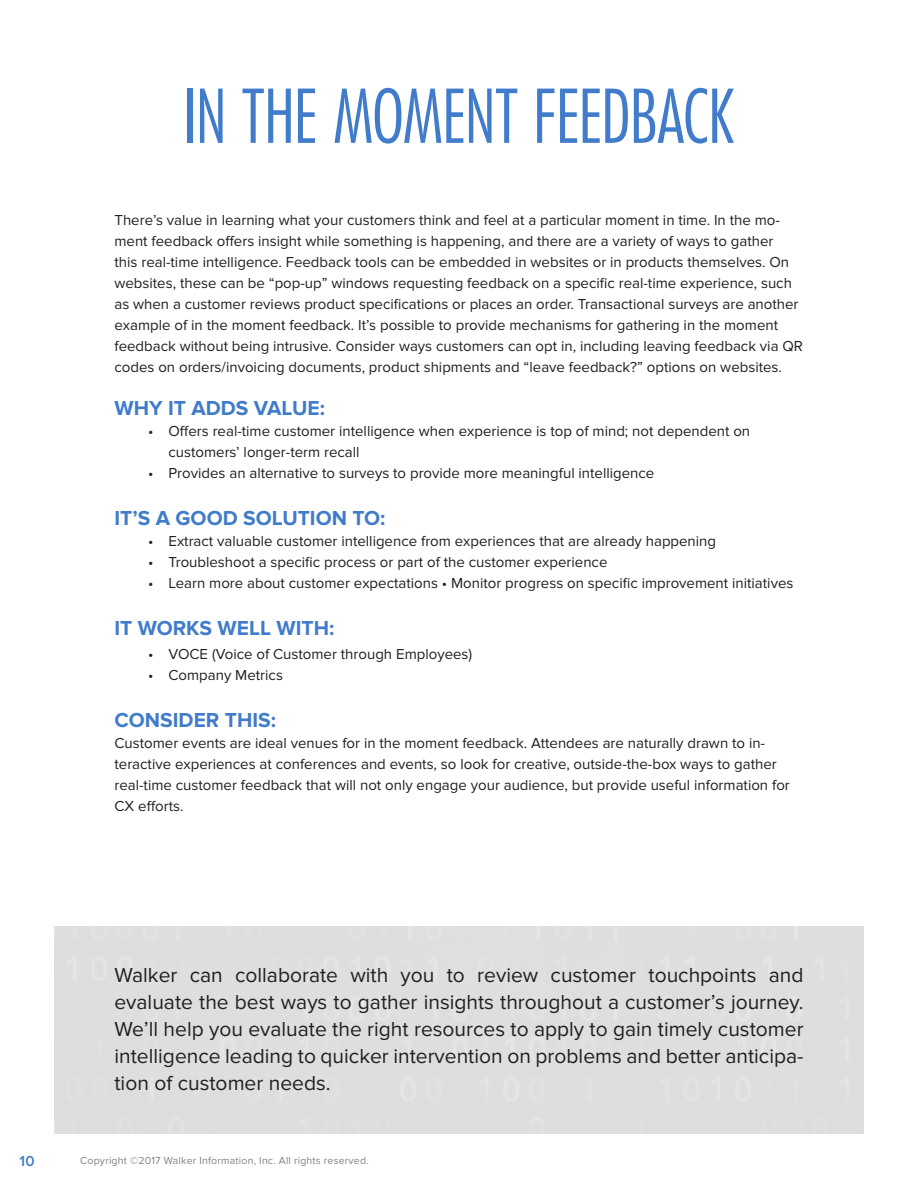
<style>
.page{position:relative;width:918px;height:1188px;background:#fff}
.page>*{position:absolute;margin:0;border:0;box-sizing:border-box;transform-origin:0 0}
.t1{font:300 condensed 72px "Futura";letter-spacing:-.02em;color:#407cca}
.t2{font:21px/27px "Proxima Nova";color:#231f20;text-align:justify}
.t3{font:700 21px "Proxima Nova";color:#407cca}
.t4{font:15px/21px "Proxima Nova";color:#231f20}
.t5{font:600 15px "Proxima Nova";color:#407cca}
.t6{font:10.5px "Proxima Nova";letter-spacing:.02em;color:#808285}
</style>
<div class="page">
<p class="t1" style="left:184px;top:71px;width:552px">IN THE MOMENT FEEDBACK</p>
<p class="t4" style="left:114px;top:210px;width:690px">There’s value in learning what your customers think and feel at a particular moment in time. In the mo&shy;ment feedback offers insight while something is happening, and there are a variety of ways to gather<br>this real-time intelligence. Feedback tools can be embedded in websites or in products themselves. On websites, these can be “pop-up” windows requesting feedback on a specific real-time experience, such as when a customer reviews product specifications or places an order. Transactional surveys are another example of in the moment feedback. It’s possible to provide mechanisms for gathering in the moment feedback without being intrusive. Consider ways customers can opt in, including leaving feedback via QR codes on orders/invoicing documents, product shipments and “leave feedback?” options on websites.</p>
<p class="t3" style="left:114px;top:396px;width:212px">WHY IT ADDS VALUE:</p>
<p class="t4" style="left:148px;top:421px;width:603px">• Offers real-time customer intelligence when experience is top of mind; not dependent on</p>
<p class="t4" style="left:168px;top:442px;width:193px">customers’ longer-term recall</p>
<p class="t4" style="left:148px;top:463px;width:508px">• Provides an alternative to surveys to provide more meaningful intelligence</p>
<p class="t3" style="left:114px;top:506px;width:273px">IT’S A GOOD SOLUTION TO:</p>
<p class="t4" style="left:148px;top:531px;width:569px">• Extract valuable customer intelligence from experiences that are already happening</p>
<p class="t4" style="left:148px;top:552px;width:461px">• Troubleshoot a specific process or part of the customer experience</p>
<p class="t4" style="left:148px;top:573px;width:647px">• Learn more about customer expectations • Monitor progress on specific improvement initiatives</p>
<p class="t3" style="left:114px;top:616px;width:221px">IT WORKS WELL WITH:</p>
<p class="t4" style="left:148px;top:644px;width:326px">• VOCE (Voice of Customer through Employees)</p>
<p class="t4" style="left:148px;top:665px;width:136px">• Company Metrics</p>
<p class="t3" style="left:114px;top:708px;width:163px">CONSIDER THIS:</p>
<p class="t4" style="left:114px;top:732px;width:677px">Customer events are ideal venues for in the moment feedback. Attendees are naturally drawn to in&shy;teractive experiences at conferences and events, so look for creative, outside-the-box ways to gather real-time customer feedback that will not only engage your audience, but provide useful information for CX efforts.</p>
<p class="t2" style="left:114px;top:961px;width:691px">Walker can collaborate with you to review customer touchpoints and evaluate the best ways to gather insights throughout a customer’s journey.<br>We’ll help you evaluate the right resources to apply to gain timely customer intelligence leading to quicker intervention on problems and better anticipa&shy;tion of customer needs.</p>
<p class="t5" style="left:19px;top:1152px;width:17px">10</p>
<p class="t6" style="left:80px;top:1155px;width:290px">Copyright ©2017 Walker Information, Inc. All rights reserved.</p>
</div>
